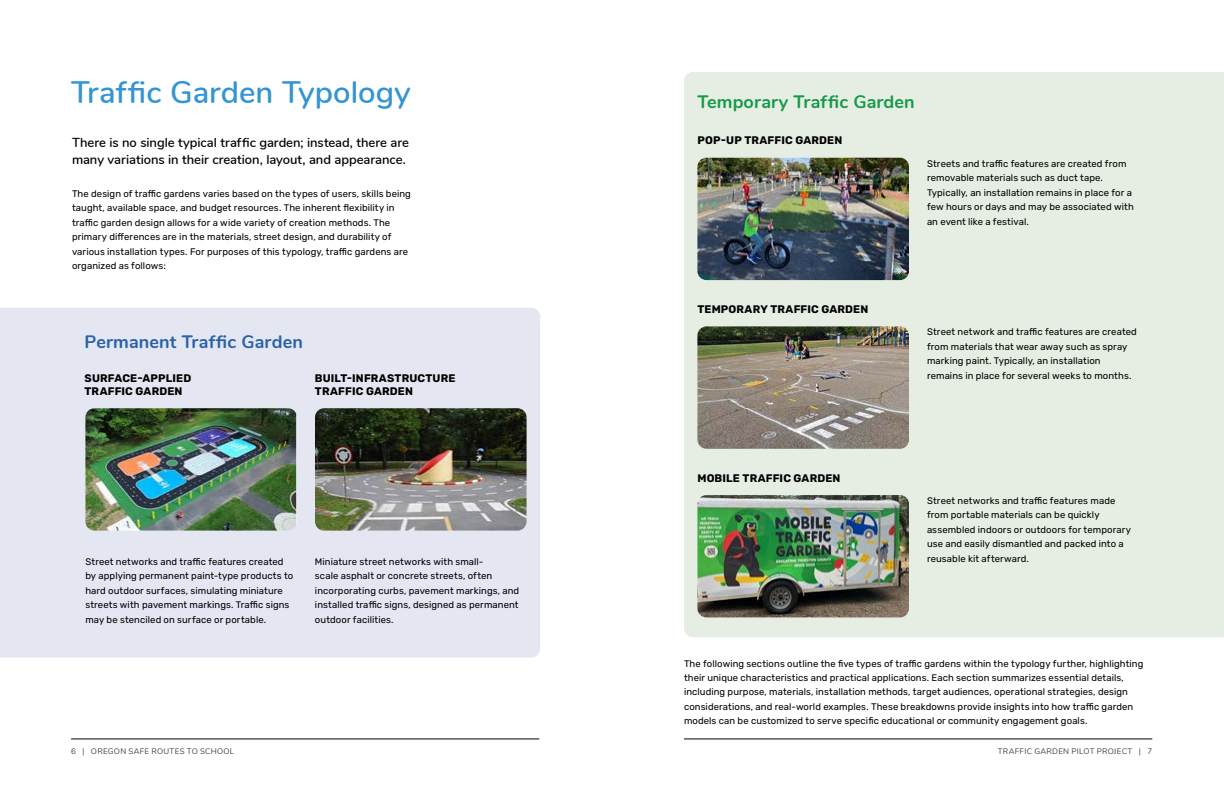
<style>
.page{position:relative;width:1224px;height:792px;background:#fff}
.page>*{position:absolute;margin:0;border:0;box-sizing:border-box;transform-origin:0 0}
.t1{font:600 31px "Nunito";letter-spacing:.005em;color:#3595d2}
.t2{font:700 18px "Nunito";letter-spacing:.01em;color:#2a62a5}
.t3{font:700 18px "Nunito";letter-spacing:.01em;color:#159a48}
.t4{font:600 13px/17px "Nunito";letter-spacing:-.005em;color:#000}
.t5{font:700 11px/13px "Rubik";letter-spacing:.015em;color:#000}
.t6{font:9.5px/14.5px "Rubik";letter-spacing:.01em;color:#000}
.t7{font:8px "Nunito";letter-spacing:.035em;color:#414042}
</style>
<div class="page">
<div style="left:0;top:308px;width:540px;height:350px;background:#e4e6f1"></div>
<div style="left:684px;top:72px;width:540px;height:565px;background:#e6ede3"></div>
<hr style="left:684px;top:739px;width:468px;height:1px;background:#000">
<hr style="left:71px;top:739px;width:468px;height:1px;background:#000">
<img style="left:85px;top:408px;width:211px;height:123px">
<img style="left:315px;top:408px;width:212px;height:123px">
<img style="left:697px;top:158px;width:212px;height:122px">
<img style="left:697px;top:326px;width:212px;height:123px">
<img style="left:697px;top:495px;width:212px;height:122px">
<h1 class="t1" style="left:71px;top:70px;width:341px">Traffic Garden Typology</h1>
<h3 class="t4" style="left:72px;top:134px;width:339px">There is no single typical traffic garden; instead, there are many variations in their creation, layout, and appearance.</h3>
<p class="t6" style="left:72px;top:187px;width:340px">The design of traffic gardens varies based on the types of users, skills being taught, available space, and budget resources. The inherent flexibility in traffic garden design allows for a wide variety of creation methods. The primary differences are in the materials, street design, and durability of various installation types. For purposes of this typology, traffic gardens are organized as follows:</p>
<h2 class="t2" style="left:85px;top:329px;width:220px">Permanent Traffic Garden</h2>
<p class="t5" style="left:85px;top:372px;width:108px">SURFACE-APPLIED<br>TRAFFIC GARDEN</p>
<p class="t5" style="left:315px;top:372px;width:142px">BUILT-INFRASTRUCTURE<br>TRAFFIC GARDEN</p>
<p class="t6" style="left:85px;top:555px;width:209px">Street networks and traffic features created by applying permanent paint-type products to hard outdoor surfaces, simulating miniature streets with pavement markings. Traffic signs may be stenciled on surface or portable.</p>
<p class="t6" style="left:315px;top:555px;width:206px">Miniature street networks with small-<br>scale asphalt or concrete streets, often incorporating curbs, pavement markings, and installed traffic signs, designed as permanent outdoor facilities.</p>
<h2 class="t3" style="left:697px;top:89px;width:219px">Temporary Traffic Garden</h2>
<p class="t5" style="left:697px;top:134px;width:146px">POP-UP TRAFFIC GARDEN</p>
<p class="t6" style="left:927px;top:156px;width:208px">Streets and traffic features are created from removable materials such as duct tape.<br>Typically, an installation remains in place for a few hours or days and may be associated with an event like a festival.</p>
<p class="t5" style="left:697px;top:303px;width:172px">TEMPORARY TRAFFIC GARDEN</p>
<p class="t6" style="left:927px;top:325px;width:211px">Street network and traffic features are created from materials that wear away such as spray marking paint. Typically, an installation remains in place for several weeks to months.</p>
<p class="t5" style="left:697px;top:471px;width:145px">MOBILE TRAFFIC GARDEN</p>
<p class="t6" style="left:927px;top:494px;width:206px">Street networks and traffic features made from portable materials can be quickly assembled indoors or outdoors for temporary use and easily dismantled and packed into a reusable kit afterward.</p>
<p class="t6" style="left:684px;top:656px;width:461px">The following sections outline the five types of traffic gardens within the typology further, highlighting their unique characteristics and practical applications. Each section summarizes essential details, including purpose, materials, installation methods, target audiences, operational strategies, design considerations, and real-world examples. These breakdowns provide insights into how traffic garden models can be customized to serve specific educational or community engagement goals.</p>
<p class="t7" style="left:71px;top:745px;width:165px">6 | OREGON SAFE ROUTES TO SCHOOL</p>
<p class="t7" style="left:998px;top:745px;width:156px">TRAFFIC GARDEN PILOT PROJECT | 7</p>
</div>
